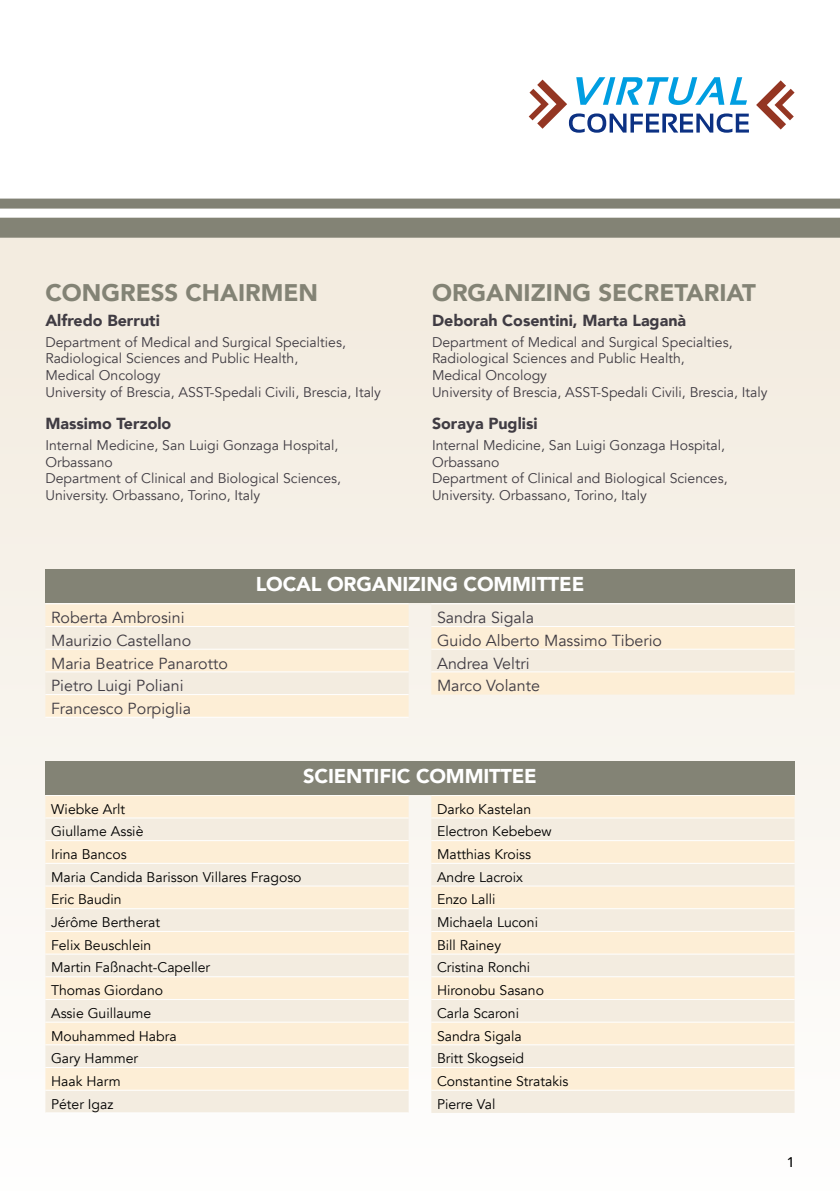
<style>
.page{position:relative;width:840px;height:1191px;background:#fff}
.page>*{position:absolute;margin:0;border:0;box-sizing:border-box;transform-origin:0 0}
.t1{font:900 24px "Avenir";color:#838375}
.t2{font:900 20px "Avenir";letter-spacing:-.01em;color:#fff}
.t3{font:16px/22.6px "Avenir";color:#403c43}
.t4{font:900 16px "Avenir";color:#403c43}
.t5{font:14px/16.8px "Avenir";color:#403c43}
.t6{font:14px/22.6px "Avenir";color:#000}
.t7{font:500 14px "Avenir";color:#000}
</style>
<div class="page">
<div style="left:0;top:228px;width:839px;height:963px;background:linear-gradient(to bottom,#f2eadd,#fefdfc)"></div>
<svg style="left:756px;top:80px;width:38px;height:50px"></svg>
<svg style="left:528px;top:77px;width:220px;height:56px"></svg>
<div style="left:0;top:199px;width:839px;height:10px;background:#818174"></div>
<div style="left:0;top:218px;width:839px;height:20px;background:#838375"></div>
<div style="left:45px;top:604px;width:363px;height:112px;background:#fdeed6"></div>
<svg style="left:45px;top:627px;width:363px;height:67px;background:#f6ecdd"></svg>
<hr style="left:45px;top:603px;width:363px;height:1px;background:#fff">
<hr style="left:45px;top:626px;width:363px;height:1px;background:#fff">
<hr style="left:45px;top:648px;width:363px;height:1px;background:#fff">
<hr style="left:45px;top:671px;width:363px;height:1px;background:#fff">
<hr style="left:45px;top:694px;width:363px;height:1px;background:#fff">
<hr style="left:45px;top:716px;width:363px;height:1px;background:#fff">
<svg style="left:431px;top:604px;width:363px;height:90px;background:#f8eddb"></svg>
<hr style="left:431px;top:626px;width:363px;height:1px;background:#fff">
<hr style="left:431px;top:648px;width:363px;height:1px;background:#fff">
<hr style="left:431px;top:671px;width:363px;height:1px;background:#fff">
<hr style="left:431px;top:603px;width:363px;height:1px;background:#fff">
<div style="left:45px;top:569px;width:749px;height:34px;background:#838375"></div>
<div style="left:45px;top:795px;width:363px;height:22px;background:#fdeed6"></div>
<svg style="left:45px;top:818px;width:363px;height:294px;background:#f7eddb"></svg>
<hr style="left:45px;top:817px;width:363px;height:1px;background:#fff">
<hr style="left:45px;top:840px;width:363px;height:1px;background:#fff">
<hr style="left:45px;top:863px;width:363px;height:1px;background:#fff">
<hr style="left:45px;top:885px;width:363px;height:1px;background:#fff">
<hr style="left:45px;top:908px;width:363px;height:1px;background:#fff">
<hr style="left:45px;top:931px;width:363px;height:1px;background:#fff">
<hr style="left:45px;top:953px;width:363px;height:1px;background:#fff">
<hr style="left:45px;top:976px;width:363px;height:1px;background:#fff">
<hr style="left:45px;top:999px;width:363px;height:1px;background:#fff">
<hr style="left:45px;top:1021px;width:363px;height:1px;background:#fff">
<hr style="left:45px;top:1044px;width:363px;height:1px;background:#fff">
<hr style="left:45px;top:1067px;width:363px;height:1px;background:#fff">
<hr style="left:45px;top:1089px;width:363px;height:1px;background:#fff">
<hr style="left:45px;top:1112px;width:363px;height:1px;background:#fff">
<hr style="left:45px;top:794px;width:363px;height:1px;background:#fff">
<div style="left:431px;top:795px;width:363px;height:22px;background:#fdeed6"></div>
<svg style="left:431px;top:818px;width:363px;height:294px;background:#f7eddb"></svg>
<hr style="left:431px;top:794px;width:363px;height:1px;background:#fff">
<hr style="left:431px;top:817px;width:363px;height:1px;background:#fff">
<hr style="left:431px;top:840px;width:363px;height:1px;background:#fff">
<hr style="left:431px;top:863px;width:363px;height:1px;background:#fff">
<hr style="left:431px;top:885px;width:363px;height:1px;background:#fff">
<hr style="left:431px;top:908px;width:363px;height:1px;background:#fff">
<hr style="left:431px;top:931px;width:363px;height:1px;background:#fff">
<hr style="left:431px;top:953px;width:363px;height:1px;background:#fff">
<hr style="left:431px;top:976px;width:363px;height:1px;background:#fff">
<hr style="left:431px;top:999px;width:363px;height:1px;background:#fff">
<hr style="left:431px;top:1021px;width:363px;height:1px;background:#fff">
<hr style="left:431px;top:1044px;width:363px;height:1px;background:#fff">
<hr style="left:431px;top:1067px;width:363px;height:1px;background:#fff">
<hr style="left:431px;top:1089px;width:363px;height:1px;background:#fff">
<div style="left:45px;top:761px;width:749px;height:33px;background:#838375"></div>
<h1 class="t1" style="left:45px;top:282px;width:274px">CONGRESS CHAIRMEN</h1>
<p class="t4" style="left:45px;top:313px;width:116px">Alfredo Berruti</p>
<p class="t5" style="left:45px;top:335px;width:337px">Department of Medical and Surgical Specialties, Radiological Sciences and Public Health,<br>Medical Oncology<br>University of Brescia, ASST-Spedali Civili, Brescia, Italy</p>
<p class="t4" style="left:45px;top:417px;width:127px">Massimo Terzolo</p>
<p class="t5" style="left:45px;top:438px;width:297px">Internal Medicine, San Luigi Gonzaga Hospital, Orbassano<br>Department of Clinical and Biological Sciences, University. Orbassano, Torino, Italy</p>
<h1 class="t1" style="left:432px;top:282px;width:325px">ORGANIZING SECRETARIAT</h1>
<p class="t4" style="left:432px;top:313px;width:255px">Deborah Cosentini, Marta Laganà</p>
<p class="t5" style="left:432px;top:335px;width:337px">Department of Medical and Surgical Specialties, Radiological Sciences and Public Health,<br>Medical Oncology<br>University of Brescia, ASST-Spedali Civili, Brescia, Italy</p>
<p class="t4" style="left:432px;top:417px;width:107px">Soraya Puglisi</p>
<p class="t5" style="left:432px;top:438px;width:297px">Internal Medicine, San Luigi Gonzaga Hospital, Orbassano<br>Department of Clinical and Biological Sciences, University. Orbassano, Torino, Italy</p>
<h2 class="t2" style="left:255px;top:576px;width:330px">LOCAL ORGANIZING COMMITTEE</h2>
<p class="t3" style="left:51px;top:608px;width:178px">Roberta Ambrosini<br>Maurizio Castellano<br>Maria Beatrice Panarotto<br>Pietro Luigi Poliani<br>Francesco Porpiglia</p>
<p class="t3" style="left:437px;top:608px;width:226px">Sandra Sigala<br>Guido Alberto Massimo Tiberio<br>Andrea Veltri<br>Marco Volante</p>
<h2 class="t2" style="left:303px;top:767px;width:235px">SCIENTIFIC COMMITTEE</h2>
<p class="t6" style="left:51px;top:799px;width:252px">Wiebke Arlt<br>Giullame Assiè<br>Irina Bancos<br>Maria Candida Barisson Villares Fragoso<br>Eric Baudin<br>Jérôme Bertherat<br>Felix Beuschlein<br>Martin Faßnacht-Capeller<br>Thomas Giordano<br>Assie Guillaume<br>Mouhammed Habra<br>Gary Hammer<br>Haak Harm<br>Péter Igaz</p>
<p class="t6" style="left:437px;top:799px;width:133px">Darko Kastelan<br>Electron Kebebew<br>Matthias Kroiss<br>Andre Lacroix<br>Enzo Lalli<br>Michaela Luconi<br>Bill Rainey<br>Cristina Ronchi<br>Hironobu Sasano<br>Carla Scaroni<br>Sandra Sigala<br>Britt Skogseid<br>Constantine Stratakis<br>Pierre Val</p>
<p class="t7" style="left:786px;top:1155px;width:9px">1</p>
</div>
